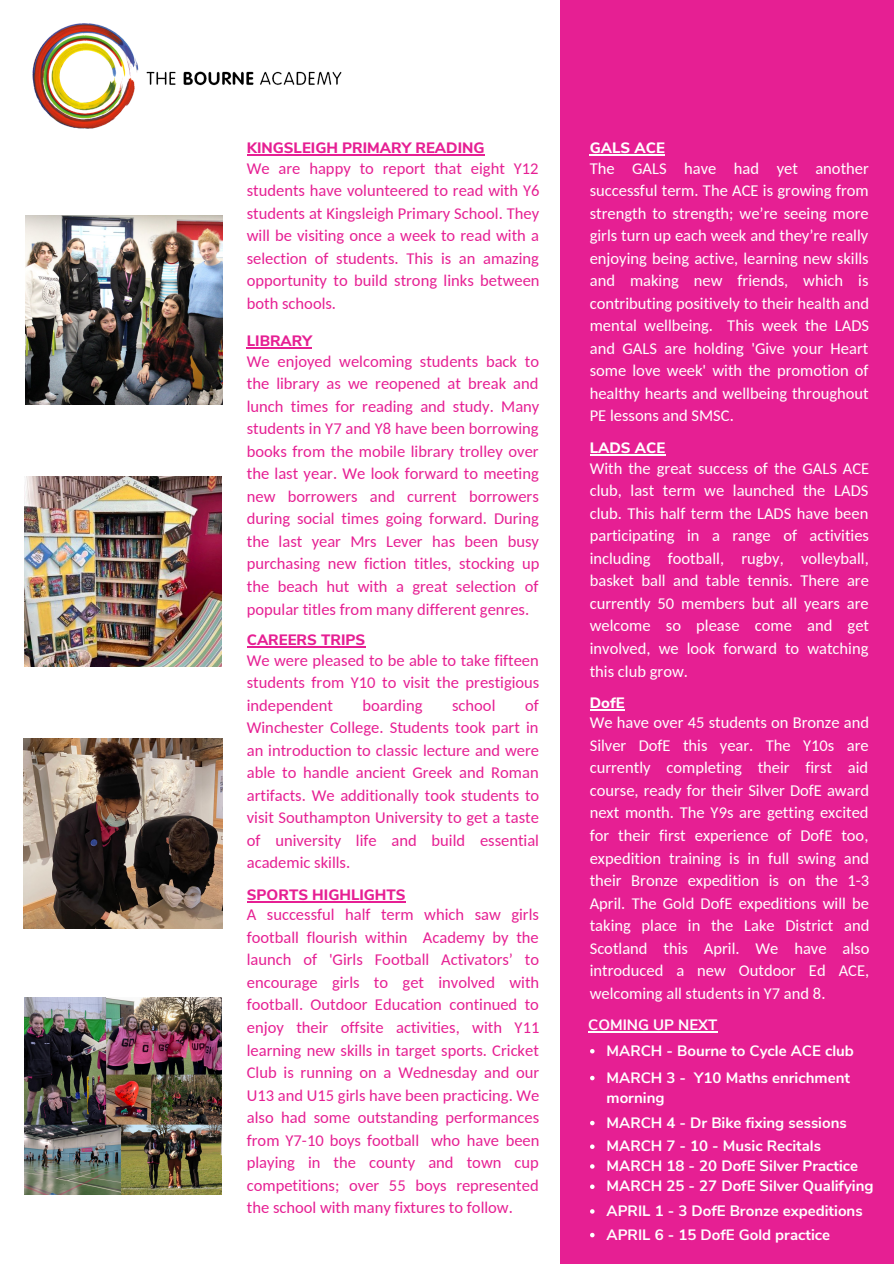
<style>
.page{position:relative;width:894px;height:1264px;background:#fff}
.page>*{position:absolute;margin:0;border:0;box-sizing:border-box;transform-origin:0 0}
.t1{font:16.5px/22.5px "Carlito";color:#e61f93;text-align:justify}
.t2{font:16.5px/22.5px "Carlito";color:#fff;text-align:justify}
.t3{font:700 15px/20.2px "Nunito Sans";color:#fff}
.t4{font:800 15px "Nunito Sans";color:#e61f93}
.t5{font:800 15px "Nunito Sans";color:#fff}
</style>
<div class="page">
<div style="left:560px;top:0;width:333px;height:1263px;background:#e61f93"></div>
<img style="left:24px;top:477px;width:197px;height:189px">
<img style="left:26px;top:215px;width:197px;height:190px">
<img style="left:24px;top:739px;width:198px;height:189px">
<img style="left:24px;top:997px;width:197px;height:197px">
<hr style="left:589px;top:454px;width:76px;height:2px;background:#fff">
<hr style="left:247px;top:901px;width:158px;height:1px;background:#e61f93">
<hr style="left:247px;top:347px;width:65px;height:1px;background:#e61f93">
<hr style="left:589px;top:154px;width:75px;height:1px;background:#fff">
<hr style="left:247px;top:646px;width:118px;height:1px;background:#e61f93">
<hr style="left:247px;top:154px;width:237px;height:1px;background:#e61f93">
<hr style="left:589px;top:709px;width:35px;height:1px;background:#fff">
<img style="left:32px;top:23px;width:310px;height:106px">
<svg style="left:590px;top:1049px;width:4px;height:4px"></svg>
<svg style="left:590px;top:1075px;width:4px;height:5px"></svg>
<hr style="left:588px;top:1031px;width:129px;height:1px;background:#fff">
<svg style="left:590px;top:1120px;width:4px;height:5px"></svg>
<svg style="left:590px;top:1144px;width:4px;height:4px"></svg>
<svg style="left:590px;top:1164px;width:4px;height:4px"></svg>
<svg style="left:590px;top:1184px;width:4px;height:4px"></svg>
<svg style="left:590px;top:1209px;width:4px;height:4px"></svg>
<svg style="left:590px;top:1232px;width:4px;height:5px"></svg>
<p class="t4" style="left:247px;top:138px;width:239px">KINGSLEIGH PRIMARY READING</p>
<p class="t1" style="left:247px;top:158px;width:294px">We are happy to report that eight Y12 students have volunteered to read with Y6 students at Kingsleigh Primary School. They will be visiting once a week to read with a selection of students. This is an amazing opportunity to build strong links between both schools.</p>
<p class="t4" style="left:247px;top:331px;width:67px">LIBRARY</p>
<p class="t1" style="left:247px;top:351px;width:294px">We enjoyed welcoming students back to the library as we reopened at break and lunch times for reading and study. Many students in Y7 and Y8 have been borrowing books from the mobile library trolley over the last year. We look forward to meeting new borrowers and current borrowers during social times going forward. During the last year Mrs Lever has been busy purchasing new fiction titles, stocking up the beach hut with a great selection of popular titles from many different genres.</p>
<p class="t4" style="left:247px;top:630px;width:120px">CAREERS TRIPS</p>
<p class="t1" style="left:247px;top:650px;width:294px">We were pleased to be able to take fifteen students from Y10 to visit the prestigious independent</p>
<p class="t1" style="left:362px;top:695px;width:61px">boarding</p>
<p class="t1" style="left:452px;top:695px;width:45px">school</p>
<p class="t1" style="left:247px;top:695px;width:294px;text-indent:278px">of Winchester College. Students took part in an introduction to classic lecture and were able to handle ancient Greek and Roman artifacts. We additionally took students to visit Southampton University to get a taste of university life and build essential academic skills.</p>
<p class="t4" style="left:247px;top:884px;width:160px">SPORTS HIGHLIGHTS</p>
<p class="t1" style="left:247px;top:905px;width:294px">A successful half term which saw girls football flourish within Academy by the launch of 'Girls Football Activators’ to encourage girls to get involved with football. Outdoor Education continued to enjoy their offsite activities, with Y11 learning new skills in target sports. Cricket Club is running on a Wednesday and our U13 and U15 girls have been practicing. We also had some outstanding performances from Y7-10 boys football who have been playing in the county and town cup competitions; over 55 boys represented the school with many fixtures to follow.</p>
<p class="t5" style="left:589px;top:138px;width:77px">GALS ACE</p>
<p class="t2" style="left:589px;top:158px;width:281px">The GALS have had yet another successful term. The ACE is growing from strength to strength; we’re seeing more girls turn up each week and they’re really enjoying being active, learning new skills and making new friends, which is contributing positively to their health and mental wellbeing. This week the LADS and GALS are holding 'Give your Heart some love week' with the promotion of healthy hearts and wellbeing throughout PE lessons and SMSC.</p>
<p class="t5" style="left:589px;top:438px;width:77px">LADS ACE</p>
<p class="t2" style="left:589px;top:458px;width:281px">With the great success of the GALS ACE club, last term we launched the LADS club. This half term the LADS have been participating in a range of activities including football, rugby, volleyball, basket ball and table tennis. There are currently 50 members but all years are welcome so please come and get involved, we look forward to watching this club grow.</p>
<p class="t5" style="left:589px;top:693px;width:36px">DofE</p>
<p class="t2" style="left:589px;top:713px;width:281px">We have over 45 students on Bronze and Silver DofE this year. The Y10s are currently completing their first aid course, ready for their Silver DofE award next month. The Y9s are getting excited for their first experience of DofE too, expedition training is in full swing and their Bronze expedition is on the 1-3<br>April. The Gold DofE expeditions will be taking place in the Lake District and Scotland this April. We have also introduced a new Outdoor Ed ACE, welcoming all students in Y7 and 8.</p>
<p class="t3" style="left:588px;top:1015px;width:131px">COMING UP NEXT</p>
<p class="t3" style="left:606px;top:1040px;width:249px">MARCH - Bourne to Cycle ACE club</p>
<p class="t3" style="left:606px;top:1067px;width:245px">MARCH 3 - Y10 Maths enrichment morning</p>
<p class="t3" style="left:606px;top:1112px;width:242px">MARCH 4 - Dr Bike fixing sessions</p>
<p class="t3" style="left:606px;top:1136px;width:216px">MARCH 7 - 10 - Music Recitals</p>
<p class="t3" style="left:606px;top:1155px;width:253px">MARCH 18 - 20 DofE Silver Practice</p>
<p class="t3" style="left:606px;top:1176px;width:268px">MARCH 25 - 27 DofE Silver Qualifying</p>
<p class="t3" style="left:606px;top:1200px;width:257px">APRIL 1 - 3 DofE Bronze expeditions</p>
<p class="t3" style="left:606px;top:1224px;width:225px">APRIL 6 - 15 DofE Gold practice</p>
</div>
